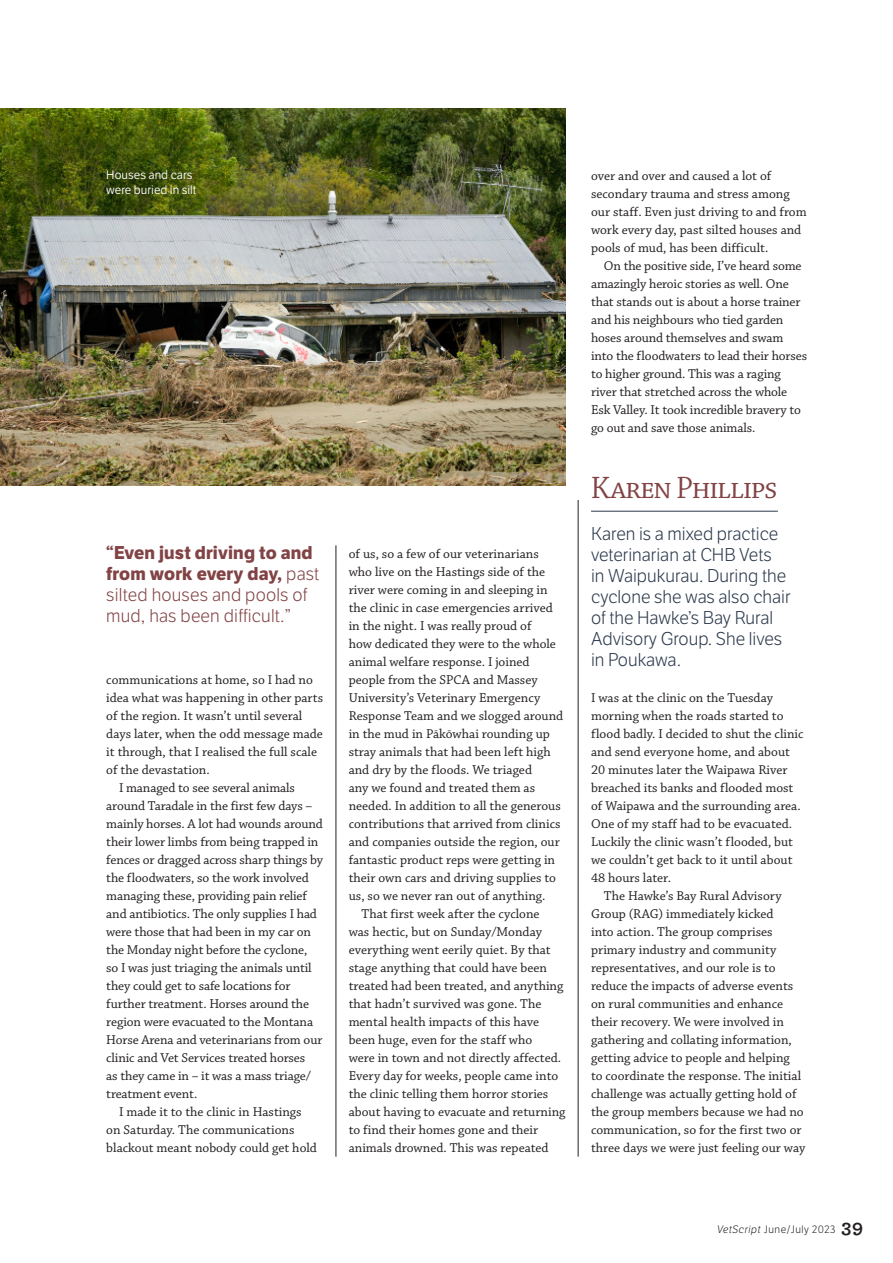
<style>
.page{position:relative;width:893px;height:1263px;background:#fff}
.page>*{position:absolute;margin:0;border:0;box-sizing:border-box;transform-origin:0 0}
.name_head{font:33px "Chaparral Pro Disp";letter-spacing:-.015em;color:#824345}
.lead{font:300 18px/21px "LFT Etica";color:#2b384b}
.quote_2021{font:300 18px/21px "LFT Etica";letter-spacing:.01em;color:#824345}
.Feature_body_2021{font:13.5px/18px "Chaparral Pro";color:#231f20}
.Feature_body_no_indent_2021{font:13.5px/18px "Chaparral Pro";color:#231f20}
.caption_2021{font:12px/15px "LFT Etica";color:#fff}
.t1{font:300 10.5px "LFT Etica";letter-spacing:.05em;color:#231f20}
.s1{font-weight:700}
.s2{font-style:italic}
.s3{font-family:"Archer";font-weight:700;font-size:19.5px}
</style>
<div class="page">
<hr style="left:591px;top:511px;width:187px;height:1px;background:#2b384b">
<img style="left:0;top:108px;width:566px;height:377px">
<hr style="left:336px;top:545px;width:1px;height:612px;background:#231f20">
<hr style="left:578px;top:500px;width:1px;height:657px;background:#231f20">
<p class="caption_2021" style="left:106px;top:168px;width:92px">Houses and cars were buried in silt</p>
<p class="quote_2021" style="left:106px;top:542px;width:215px"><span class="s1">“Even just driving to and from work every day,</span> past silted houses and pools of mud, has been difficult.”</p>
<p class="Feature_body_no_indent_2021" style="left:106px;top:671px;width:218px">communications at home, so I had no idea what was happening in other parts of the region. It wasn’t until several days later, when the odd message made it through, that I realised the full scale of the devastation.</p>
<p class="Feature_body_2021" style="left:106px;top:779px;width:218px;text-indent:13px">I managed to see several animals around Taradale in the first few days – mainly horses. A lot had wounds around their lower limbs from being trapped in fences or dragged across sharp things by the floodwaters, so the work involved managing these, providing pain relief and antibiotics. The only supplies I had were those that had been in my car on the Monday night before the cyclone,<br>so I was just triaging the animals until they could get to safe locations for further treatment. Horses around the region were evacuated to the Montana Horse Arena and veterinarians from our clinic and Vet Services treated horses<br>as they came in – it was a mass triage/ treatment event.</p>
<p class="Feature_body_2021" style="left:106px;top:1103px;width:212px;text-indent:13px">I made it to the clinic in Hastings on Saturday. The communications blackout meant nobody could get hold</p>
<p class="Feature_body_2021" style="left:349px;top:545px;width:216px">of us, so a few of our veterinarians who live on the Hastings side of the river were coming in and sleeping in the clinic in case emergencies arrived in the night. I was really proud of<br>how dedicated they were to the whole animal welfare response. I joined people from the SPCA and Massey University’s Veterinary Emergency Response Team and we slogged around in the mud in Pākōwhai rounding up stray animals that had been left high and dry by the floods. We triaged<br>any we found and treated them as needed. In addition to all the generous contributions that arrived from clinics and companies outside the region, our fantastic product reps were getting in their own cars and driving supplies to us, so we never ran out of anything.</p>
<p class="Feature_body_2021" style="left:349px;top:905px;width:218px;text-indent:13px">That first week after the cyclone<br>was hectic, but on Sunday/Monday everything went eerily quiet. By that stage anything that could have been treated had been treated, and anything that hadn’t survived was gone. The mental health impacts of this have been huge, even for the staff who<br>were in town and not directly affected.<br>Every day for weeks, people came into the clinic telling them horror stories about having to evacuate and returning to find their homes gone and their animals drowned. This was repeated</p>
<p class="Feature_body_2021" style="left:591px;top:167px;width:217px">over and over and caused a lot of secondary trauma and stress among our staff. Even just driving to and from work every day, past silted houses and pools of mud, has been difficult.</p>
<p class="Feature_body_2021" style="left:591px;top:257px;width:217px;text-indent:13px">On the positive side, I’ve heard some amazingly heroic stories as well. One that stands out is about a horse trainer and his neighbours who tied garden hoses around themselves and swam into the floodwaters to lead their horses to higher ground. This was a raging river that stretched across the whole Esk Valley. It took incredible bravery to go out and save those animals.</p>
<p class="name_head" style="left:591px;top:471px;width:188px">Karen Phillips</p>
<p class="lead" style="left:591px;top:524px;width:201px">Karen is a mixed practice veterinarian at CHB Vets<br>in Waipukurau. During the cyclone she was also chair of the Hawke’s Bay Rural<br>Advisory Group. She lives in Poukawa.</p>
<p class="Feature_body_no_indent_2021" style="left:591px;top:689px;width:214px">I was at the clinic on the Tuesday morning when the roads started to flood badly. I decided to shut the clinic and send everyone home, and about 20 minutes later the Waipawa River breached its banks and flooded most of Waipawa and the surrounding area.<br>One of my staff had to be evacuated.<br>Luckily the clinic wasn’t flooded, but we couldn’t get back to it until about 48 hours later.</p>
<p class="Feature_body_2021" style="left:591px;top:887px;width:216px;text-indent:13px">The Hawke’s Bay Rural Advisory Group (RAG) immediately kicked<br>into action. The group comprises primary industry and community representatives, and our role is to reduce the impacts of adverse events on rural communities and enhance their recovery. We were involved in gathering and collating information, getting advice to people and helping<br>to coordinate the response. The initial challenge was actually getting hold of the group members because we had no communication, so for the first two or three days we were just feeling our way</p>
<p class="t1" style="left:717px;top:1223px;width:147px"><span class="s2">VetScript</span> June/July 2023 <span class="s3">39</span></p>
</div>
